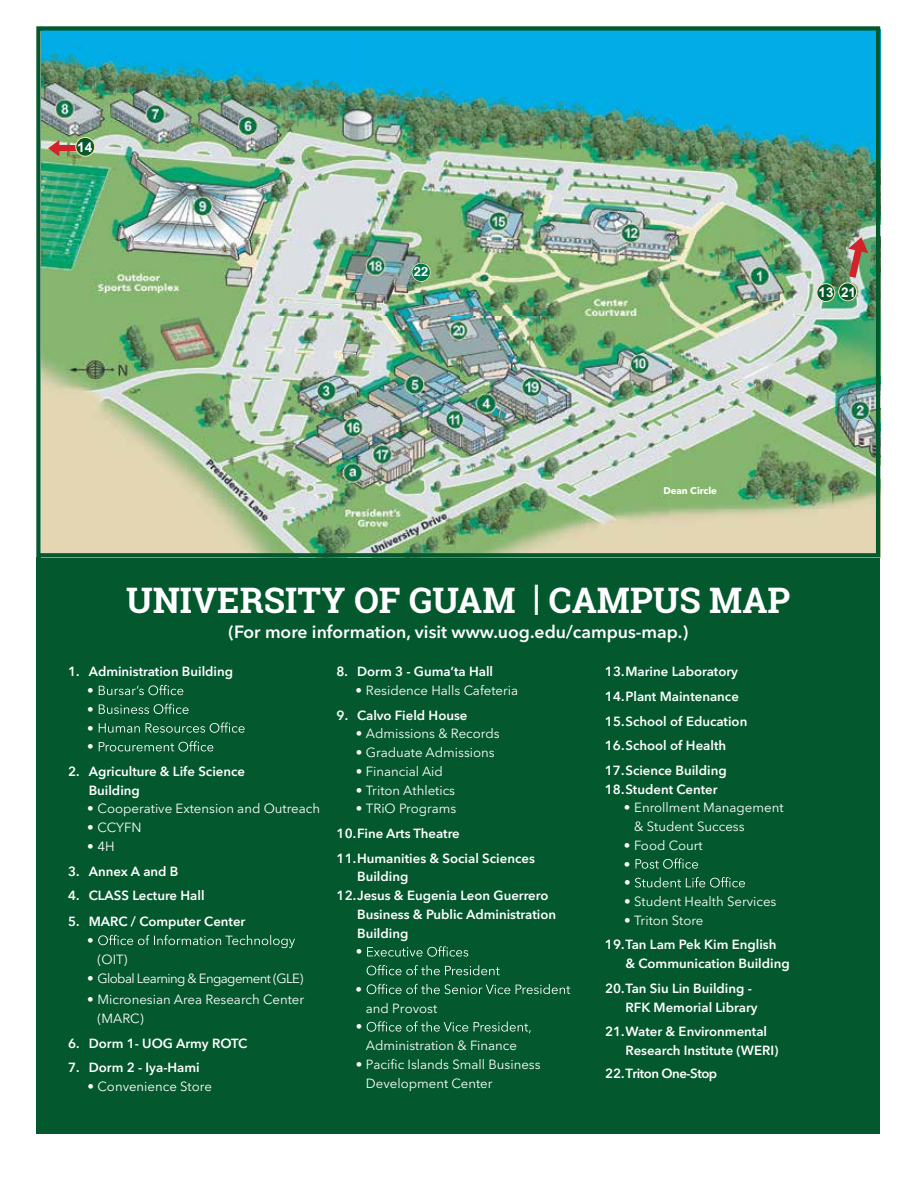
<style>
.page{position:relative;width:918px;height:1188px;background:#fff}
.page>*{position:absolute;margin:0;border:0;box-sizing:border-box;transform-origin:0 0}
.t1{font:700 35.1px "Roboto Slab";color:#fff}
.t2{font:600 17.55px "Avenir Next LT Pro";color:#fff}
.t3{font:700 13.65px "Arial";color:#fff}
.t4{font:700 13.35px "Arial";color:#fff}
.t5{font:600 13.2px "Avenir Next LT Pro";color:#fff}
.t6{font:13.2px "Avenir Next LT Pro";color:#fff}
.t7{font:13.2px "Avenir Next LT Pro";letter-spacing:-.045em;color:#fff}
.t8{font:600 13.2px "Avenir Next LT Pro";letter-spacing:-.035em;color:#fff}
.t9{font:700 12.75px "Helvetica";color:#fff}
.t10{font:700 9.6px "Avenir Next LT Pro";color:#fff}
</style>
<div class="page">
<div style="left:36px;top:557px;width:844px;height:577px;background:#03582d"></div>
<svg style="left:635px;top:877px;width:110px;height:11px"></svg>
<svg style="left:636px;top:858px;width:62px;height:11px"></svg>
<svg style="left:474px;top:1021px;width:57px;height:12px"></svg>
<svg style="left:367px;top:1021px;width:101px;height:11px"></svg>
<svg style="left:516px;top:984px;width:54px;height:10px"></svg>
<svg style="left:367px;top:984px;width:143px;height:10px"></svg>
<svg style="left:367px;top:965px;width:133px;height:10px"></svg>
<svg style="left:367px;top:946px;width:101px;height:11px"></svg>
<svg style="left:98px;top:935px;width:197px;height:13px"></svg>
<svg style="left:99px;top:741px;width:114px;height:11px"></svg>
<svg style="left:99px;top:722px;width:146px;height:11px"></svg>
<svg style="left:99px;top:704px;width:90px;height:10px"></svg>
<svg style="left:99px;top:685px;width:84px;height:10px"></svg>
<img style="left:41px;top:31px;width:834px;height:521px">
<div style="left:36px;top:26px;width:844px;height:531px;border:4px solid #03582d"></div>
<div style="left:839px;top:283px;width:18px;height:18px;background:#05592d;border-radius:50%"></div>
<div style="left:838px;top:282px;width:19px;height:19px;border:1px solid #ffe6aa;border-radius:50%"></div>
<svg style="left:848px;top:237px;width:20px;height:41px"></svg>
<svg style="left:48px;top:140px;width:11px;height:17px"></svg>
<div style="left:56px;top:146px;width:25px;height:5px;background:#d2232a"></div>
<div style="left:76px;top:137px;width:19px;height:19px;background:#05592d;border-radius:50%"></div>
<div style="left:76px;top:137px;width:19px;height:20px;border:1px solid #ffe6aa;border-radius:50%"></div>
<div style="left:817px;top:284px;width:18px;height:18px;background:#05592d;border-radius:50%"></div>
<div style="left:816px;top:283px;width:19px;height:19px;border:1px solid #ffe6aa;border-radius:50%"></div>
<div style="left:649px;top:482px;width:75px;height:13px;background:#86b66e"></div>
<div style="left:412px;top:263px;width:19px;height:19px;border:1px solid #f7e5b9;border-radius:50%"></div>
<div style="left:412px;top:264px;width:18px;height:17px;background:#00754d;border-radius:50%"></div>
<p class="t3" style="left:77px;top:138px;width:17px">14</p>
<p class="t9" style="left:414px;top:262px;width:16px">22</p>
<p class="t4" style="left:819px;top:284px;width:16px">13</p>
<p class="t4" style="left:841px;top:283px;width:16px">21</p>
<p class="t10" style="left:663px;top:485px;width:55px">Dean Circle</p>
<h1 class="t1" style="left:126px;top:577px;width:666px">UNIVERSITY OF GUAM | CAMPUS MAP</h1>
<h4 class="t2" style="left:228px;top:621px;width:461px">(For more information, visit www.uog.edu/campus-map.)</h4>
<p class="t5" style="left:68px;top:664px;width:166px">1. Administration Building</p>
<p class="t5" style="left:337px;top:664px;width:158px">8. Dorm 3 - Guma’ta Hall</p>
<p class="t5" style="left:605px;top:664px;width:135px">13.Marine Laboratory</p>
<p class="t6" style="left:87px;top:683px;width:8px">•</p>
<p class="t6" style="left:356px;top:683px;width:164px">• Residence Halls Cafeteria</p>
<p class="t5" style="left:605px;top:688px;width:136px">14.Plant Maintenance</p>
<p class="t6" style="left:87px;top:701px;width:8px">•</p>
<p class="t5" style="left:337px;top:707px;width:132px">9. Calvo Field House</p>
<p class="t5" style="left:605px;top:713px;width:144px">15.School of Education</p>
<p class="t6" style="left:87px;top:720px;width:8px">•</p>
<p class="t6" style="left:356px;top:726px;width:145px">• Admissions &amp; Records</p>
<p class="t6" style="left:87px;top:739px;width:8px">•</p>
<p class="t5" style="left:605px;top:738px;width:123px">16.School of Health</p>
<p class="t6" style="left:356px;top:745px;width:141px">• Graduate Admissions</p>
<p class="t5" style="left:68px;top:763px;width:178px">2. Agriculture &amp; Life Science</p>
<p class="t6" style="left:356px;top:763px;width:89px">• Financial Aid</p>
<p class="t5" style="left:605px;top:762px;width:123px">17.Science Building</p>
<p class="t5" style="left:89px;top:782px;width:53px">Building</p>
<p class="t6" style="left:356px;top:782px;width:101px">• Triton Athletics</p>
<p class="t5" style="left:605px;top:781px;width:114px">18.Student Center</p>
<p class="t6" style="left:87px;top:801px;width:234px">• Cooperative Extension and Outreach</p>
<p class="t6" style="left:356px;top:801px;width:102px">• TRiO Programs</p>
<p class="t6" style="left:624px;top:800px;width:161px">• Enrollment Management</p>
<p class="t6" style="left:87px;top:820px;width:56px">• CCYFN</p>
<p class="t6" style="left:634px;top:819px;width:112px">&amp; Student Success</p>
<p class="t5" style="left:337px;top:825px;width:125px">10.Fine Arts Theatre</p>
<p class="t6" style="left:87px;top:838px;width:29px">• 4H</p>
<p class="t6" style="left:624px;top:837px;width:80px">• Food Court</p>
<p class="t5" style="left:337px;top:850px;width:200px">11.Humanities &amp; Social Sciences</p>
<p class="t6" style="left:624px;top:856px;width:8px">•</p>
<p class="t5" style="left:68px;top:863px;width:112px">3. Annex A and B</p>
<p class="t5" style="left:357px;top:869px;width:53px">Building</p>
<p class="t6" style="left:624px;top:875px;width:8px">•</p>
<p class="t5" style="left:68px;top:888px;width:138px">4. CLASS Lecture Hall</p>
<p class="t5" style="left:337px;top:888px;width:213px">12.Jesus &amp; Eugenia Leon Guerrero</p>
<p class="t6" style="left:624px;top:894px;width:154px">• Student Health Services</p>
<p class="t5" style="left:357px;top:906px;width:200px">Business &amp; Public Administration</p>
<p class="t5" style="left:68px;top:914px;width:179px">5. MARC / Computer Center</p>
<p class="t6" style="left:624px;top:912px;width:81px">• Triton Store</p>
<p class="t5" style="left:357px;top:925px;width:53px">Building</p>
<p class="t6" style="left:87px;top:933px;width:8px">•</p>
<p class="t5" style="left:605px;top:937px;width:173px">19.Tan Lam Pek Kim English</p>
<p class="t6" style="left:356px;top:944px;width:8px">•</p>
<p class="t6" style="left:98px;top:951px;width:32px">(OIT)</p>
<p class="t5" style="left:626px;top:956px;width:166px">&amp; Communication Building</p>
<p class="t7" style="left:87px;top:970px;width:218px">• Global Learning &amp; Engagement (GLE)</p>
<p class="t6" style="left:356px;top:981px;width:8px">•</p>
<p class="t5" style="left:605px;top:980px;width:148px">20.Tan Siu Lin Building -</p>
<p class="t6" style="left:87px;top:992px;width:218px">• Micronesian Area Research Center</p>
<p class="t6" style="left:366px;top:1000px;width:73px">and Provost</p>
<p class="t5" style="left:626px;top:999px;width:134px">RFK Memorial Library</p>
<p class="t6" style="left:98px;top:1010px;width:48px">(MARC)</p>
<p class="t6" style="left:356px;top:1019px;width:8px">•</p>
<p class="t5" style="left:605px;top:1024px;width:164px">21.Water &amp; Environmental</p>
<p class="t5" style="left:68px;top:1035px;width:181px">6. Dorm 1- UOG Army ROTC</p>
<p class="t6" style="left:366px;top:1038px;width:153px">Administration &amp; Finance</p>
<p class="t5" style="left:626px;top:1042px;width:155px">Research Institute (WERI)</p>
<p class="t5" style="left:68px;top:1060px;width:133px">7. Dorm 2 - Iya-Hami</p>
<p class="t6" style="left:356px;top:1057px;width:186px">• Pacific Islands Small Business</p>
<p class="t8" style="left:605px;top:1066px;width:114px">22.Triton One-Stop</p>
<p class="t6" style="left:87px;top:1078px;width:126px">• Convenience Store</p>
<p class="t6" style="left:366px;top:1075px;width:128px">Development Center</p>
</div>
